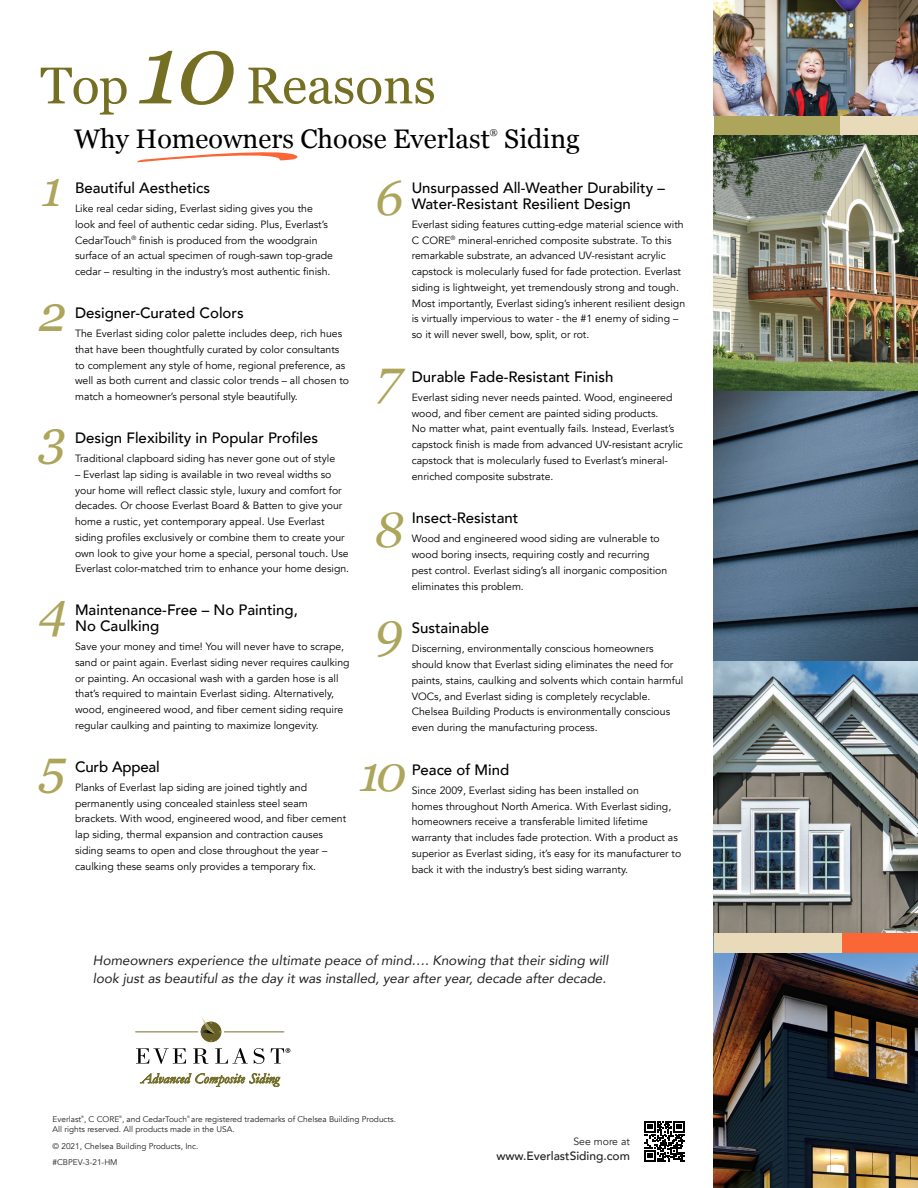
<style>
.page{position:relative;width:918px;height:1188px;background:#fff}
.page>*{position:absolute;margin:0;border:0;box-sizing:border-box;transform-origin:0 0}
.t1{font:51.6px "Georgia";color:#756f24}
.t2{font:italic 49.5px "Georgia";color:#ada55b}
.t3{font:26.85px "Georgia";color:#010101}
.Reason_Copy{font:500 15px/15.8px "Avenir";color:#010101}
.Reason_Heading{font:500 15px "Avenir";color:#010101}
.t4{font:italic 13.5px/18px "Avenir";color:#231f20}
.t5{font:500 12px "Avenir";color:#231f20}
.Reason_Copy-2{font:10.5px/15.8px "Avenir";color:#010101}
.t6{font:10.5px "Avenir";color:#231f20}
.t7{font:8.4px "Georgia";color:#010101}
.t8{font:8.25px/9.9px "Avenir";color:#231f20}
.t9{font:3.45px "Avenir";color:#231f20}
.s1{font-style:italic;font-size:97.35px}
</style>
<div class="page">
<img style="left:714px;top:953px;width:204px;height:235px">
<div style="left:714px;top:116px;width:127px;height:19px;background:#ada55b"></div>
<div style="left:841px;top:116px;width:77px;height:19px;background:#e9dbba"></div>
<img style="left:714px;top:135px;width:204px;height:798px">
<svg style="left:137px;top:152px;width:161px;height:11px"></svg>
<div style="left:714px;top:933px;width:129px;height:20px;background:#e9dbba"></div>
<div style="left:843px;top:933px;width:75px;height:20px;background:#fa6636"></div>
<img style="left:714px;top:0;width:204px;height:116px">
<hr style="left:224px;top:1032px;width:60px;height:1px;background:#75702d">
<div style="left:200px;top:1021px;width:22px;height:22px;background:#666027;border-radius:50%"></div>
<div style="left:200px;top:1021px;width:22px;height:22px;border:1px solid #fff;border-radius:50%"></div>
<svg style="left:200px;top:1018px;width:21px;height:16px"></svg>
<hr style="left:136px;top:1032px;width:62px;height:1px;background:#75702d">
<svg style="left:136px;top:1048px;width:50px;height:16px"></svg>
<svg style="left:193px;top:1048px;width:15px;height:16px"></svg>
<svg style="left:215px;top:1048px;width:33px;height:16px"></svg>
<svg style="left:254px;top:1048px;width:10px;height:16px"></svg>
<svg style="left:271px;top:1048px;width:19px;height:16px"></svg>
<svg style="left:140px;top:1073px;width:140px;height:14px"></svg>
<svg style="left:644px;top:1121px;width:41px;height:40px"></svg>
<p class="t1" style="left:40px;top:48px;width:397px">Top <span class="s1">10</span> Reasons</p>
<p class="t3" style="left:74px;top:120px;width:417px">Why Homeowners Choose Everlast</p>
<p class="t7" style="left:490px;top:126px;width:9px">®</p>
<p class="t3" style="left:504px;top:120px;width:77px">Siding</p>
<p class="Reason_Heading" style="left:75px;top:175px;width:137px">Beautiful Aesthetics</p>
<p class="Reason_Copy-2" style="left:75px;top:201px;width:260px">Like real cedar siding, Everlast siding gives you the look and feel of authentic cedar siding. Plus, Everlast’s CedarTouch<sup>®</sup> finish is produced from the woodgrain surface of an actual specimen of rough-sawn top-grade cedar – resulting in the industry’s most authentic finish.</p>
<p class="Reason_Copy" style="left:75px;top:304px;width:170px">Designer-Curated Colors</p>
<p class="Reason_Copy-2" style="left:75px;top:326px;width:276px">The Everlast siding color palette includes deep, rich hues that have been thoughtfully curated by color consultants to complement any style of home, regional preference, as well as both current and classic color trends – all chosen to match a homeowner’s personal style beautifully.</p>
<p class="Reason_Copy" style="left:75px;top:429px;width:245px">Design Flexibility in Popular Profiles</p>
<p class="Reason_Copy-2" style="left:75px;top:451px;width:262px">Traditional clapboard siding has never gone out of style</p>
<p class="Reason_Copy-2" style="left:75px;top:467px;width:276px">– Everlast lap siding is available in two reveal widths so your home will reflect classic style, luxury and comfort for decades. Or choose Everlast Board &amp; Batten to give your home a rustic, yet contemporary appeal. Use Everlast siding profiles exclusively or combine them to create your own look to give your home a special, personal touch. Use Everlast color-matched trim to enhance your home design.</p>
<p class="Reason_Copy" style="left:75px;top:601px;width:224px">Maintenance-Free – No Painting,<br>No Caulking</p>
<p class="Reason_Copy-2" style="left:75px;top:639px;width:276px">Save your money and time! You will never have to scrape, sand or paint again. Everlast siding never requires caulking or painting. An occasional wash with a garden hose is all that’s required to maintain Everlast siding. Alternatively, wood, engineered wood, and fiber cement siding require regular caulking and painting to maximize longevity.</p>
<p class="Reason_Copy" style="left:75px;top:758px;width:86px">Curb Appeal</p>
<p class="Reason_Copy-2" style="left:75px;top:780px;width:273px">Planks of Everlast lap siding are joined tightly and permanently using concealed stainless steel seam brackets. With wood, engineered wood, and fiber cement lap siding, thermal expansion and contraction causes siding seams to open and close throughout the year – caulking these seams only provides a temporary fix.</p>
<p class="t2" style="left:42px;top:153px;width:23px">1</p>
<p class="t2" style="left:375px;top:162px;width:30px">6</p>
<p class="Reason_Copy" style="left:412px;top:179px;width:255px">Unsurpassed All-Weather Durability –<br>Water-Resistant Resilient Design</p>
<p class="Reason_Copy-2" style="left:412px;top:217px;width:275px">Everlast siding features cutting-edge material science with C CORE<sup>®</sup> mineral-enriched composite substrate. To this remarkable substrate, an advanced UV-resistant acrylic capstock is molecularly fused for fade protection. Everlast siding is lightweight, yet tremendously strong and tough.<br>Most importantly, Everlast siding’s inherent resilient design is virtually impervious to water - the #1 enemy of siding – so it will never swell, bow, split, or rot.</p>
<p class="Reason_Copy" style="left:412px;top:368px;width:203px">Durable Fade-Resistant Finish</p>
<p class="Reason_Copy-2" style="left:412px;top:390px;width:273px">Everlast siding never needs painted. Wood, engineered wood, and fiber cement are painted siding products.<br>No matter what, paint eventually fails. Instead, Everlast’s capstock finish is made from advanced UV-resistant acrylic capstock that is molecularly fused to Everlast’s mineral&shy;enriched composite substrate.</p>
<p class="Reason_Copy" style="left:412px;top:509px;width:108px">Insect-Resistant</p>
<p class="Reason_Copy-2" style="left:412px;top:531px;width:257px">Wood and engineered wood siding are vulnerable to wood boring insects, requiring costly and recurring pest control. Everlast siding’s all inorganic composition eliminates this problem.</p>
<p class="Reason_Copy" style="left:412px;top:619px;width:79px">Sustainable</p>
<p class="Reason_Copy-2" style="left:412px;top:641px;width:273px">Discerning, environmentally conscious homeowners should know that Everlast siding eliminates the need for paints, stains, caulking and solvents which contain harmful VOCs, and Everlast siding is completely recyclable.<br>Chelsea Building Products is environmentally conscious even during the manufacturing process.</p>
<p class="Reason_Copy" style="left:412px;top:761px;width:99px">Peace of Mind</p>
<p class="Reason_Copy-2" style="left:412px;top:783px;width:271px">Since 2009, Everlast siding has been installed on<br>homes throughout North America. With Everlast siding, homeowners receive a transferable limited lifetime warranty that includes fade protection. With a product as superior as Everlast siding, it’s easy for its manufacturer to back it with the industry’s best siding warranty.</p>
<p class="t2" style="left:39px;top:278px;width:29px">2</p>
<p class="t2" style="left:377px;top:342px;width:26px">7</p>
<p class="t2" style="left:39px;top:403px;width:29px">3</p>
<p class="t2" style="left:374px;top:494px;width:31px">8</p>
<p class="t2" style="left:39px;top:575px;width:29px">4</p>
<p class="t2" style="left:375px;top:595px;width:30px">9</p>
<p class="t2" style="left:39px;top:732px;width:28px">5</p>
<p class="t2" style="left:359px;top:738px;width:48px">10</p>
<p class="t4" style="left:93px;top:952px;width:517px">Homeowners experience the ultimate peace of mind…. Knowing that their siding will look just as beautiful as the day it was installed, year after year, decade after decade.</p>
<p class="t9" style="left:81px;top:1115px;width:4px">®</p>
<p class="t9" style="left:119px;top:1115px;width:4px">®</p>
<p class="t9" style="left:187px;top:1115px;width:4px">®</p>
<p class="t8" style="left:53px;top:1114px;width:345px;text-indent:139px">are registered trademarks of Chelsea Building Products.<br>All rights reserved. All products made in the USA.</p>
<p class="t8" style="left:53px;top:1141px;width:147px">© 2021, Chelsea Building Products, Inc.</p>
<p class="t8" style="left:53px;top:1158px;width:67px">#CBPEV-3-21-HM</p>
<p class="t8" style="left:53px;top:1114px;width:136px">Everlast , C CORE , and CedarTouch</p>
<p class="t6" style="left:573px;top:1135px;width:58px">See more at</p>
<p class="t5" style="left:496px;top:1145px;width:135px">www.EverlastSiding.com</p>
</div>
